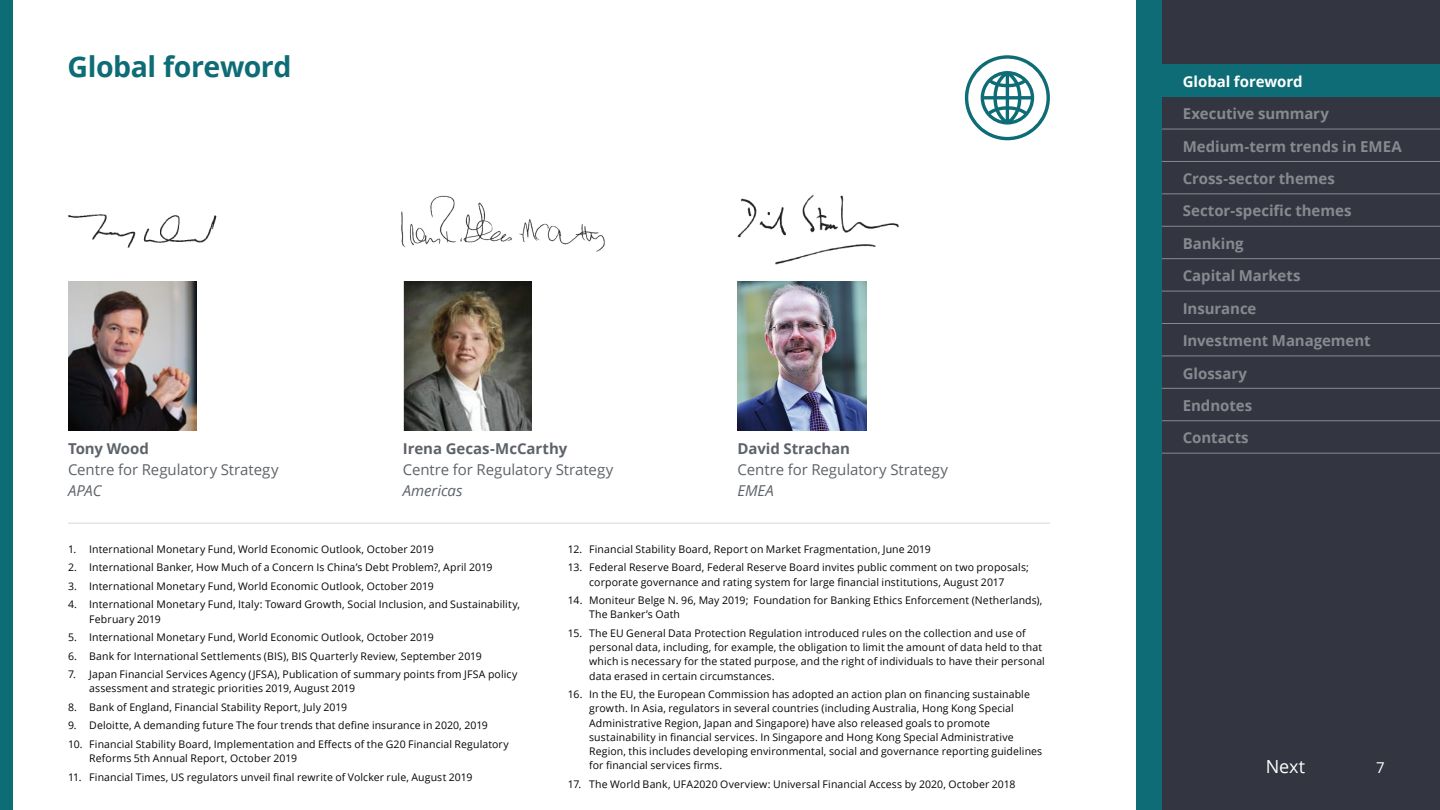
<style>
.page{position:relative;width:1440px;height:810px;background:#fff}
.page>*{position:absolute;margin:0;border:0;box-sizing:border-box;transform-origin:0 0}
.t1{font:700 28.5px "Open Sans";letter-spacing:-.015em;color:#0d6c75}
.t2{font:18px "Open Sans";color:#fff}
.t3{font:700 15px/32.4px "Open Sans";letter-spacing:-.005em;color:#868a8f}
.t4{font:15px "Open Sans";letter-spacing:-.005em;color:#5e6369}
.t5{font:700 15px "Open Sans";letter-spacing:-.005em;color:#5e6369}
.t6{font:italic 15px "Open Sans";letter-spacing:-.005em;color:#5e6369}
.t7{font:700 15px "Open Sans";letter-spacing:-.005em;color:#fff}
.t8{font:15px "Open Sans";color:#fff}
.t9{font:10.5px/14.2px "Open Sans";letter-spacing:.01em;color:#040503}
</style>
<div class="page">
<div style="left:1162px;top:0;width:278px;height:810px;background:#333640"></div>
<div style="left:1162px;top:64px;width:278px;height:33px;background:#0d6c75"></div>
<hr style="left:1162px;top:129px;width:278px;height:1px;background:#868a8f">
<hr style="left:1162px;top:161px;width:278px;height:1px;background:#868a8f">
<hr style="left:1162px;top:193px;width:278px;height:1px;background:#868a8f">
<hr style="left:1162px;top:226px;width:278px;height:1px;background:#868a8f">
<hr style="left:1162px;top:258px;width:278px;height:1px;background:#868a8f">
<hr style="left:1162px;top:291px;width:278px;height:1px;background:#868a8f">
<hr style="left:1162px;top:323px;width:278px;height:1px;background:#868a8f">
<hr style="left:1162px;top:356px;width:278px;height:1px;background:#868a8f">
<hr style="left:1162px;top:388px;width:278px;height:1px;background:#868a8f">
<hr style="left:1162px;top:420px;width:278px;height:1px;background:#868a8f">
<hr style="left:1162px;top:453px;width:278px;height:1px;background:#868a8f">
<div style="left:1136px;top:0;width:26px;height:810px;background:#0d6c75"></div>
<div style="left:0;top:0;width:13px;height:810px;background:#0d6c75"></div>
<img style="left:68px;top:282px;width:129px;height:148px">
<img style="left:403px;top:282px;width:129px;height:148px">
<img style="left:738px;top:282px;width:128px;height:148px">
<hr style="left:68px;top:523px;width:982px;height:1px;background:#d7d8d5">
<img style="left:401px;top:195px;width:204px;height:57px">
<img style="left:68px;top:214px;width:149px;height:34px">
<svg style="left:965px;top:55px;width:85px;height:85px"></svg>
<img style="left:737px;top:194px;width:162px;height:71px">
<h1 class="t1" style="left:68px;top:47px;width:225px">Global foreword</h1>
<h3 class="t5" style="left:68px;top:438px;width:82px">Tony Wood</h3>
<h3 class="t4" style="left:68px;top:460px;width:212px">Centre for Regulatory Strategy</h3>
<h3 class="t6" style="left:68px;top:481px;width:35px">APAC</h3>
<h3 class="t5" style="left:403px;top:438px;width:166px">Irena Gecas-McCarthy</h3>
<h3 class="t4" style="left:403px;top:460px;width:212px">Centre for Regulatory Strategy</h3>
<h3 class="t6" style="left:403px;top:481px;width:61px">Americas</h3>
<h3 class="t5" style="left:738px;top:438px;width:114px">David Strachan</h3>
<h3 class="t4" style="left:738px;top:460px;width:212px">Centre for Regulatory Strategy</h3>
<h3 class="t6" style="left:738px;top:481px;width:38px">EMEA</h3>
<p class="t9" style="left:68px;top:542px;width:367px">1. International Monetary Fund, World Economic Outlook, October 2019</p>
<p class="t9" style="left:68px;top:560px;width:426px">2. International Banker, How Much of a Concern Is China’s Debt Problem?, April 2019</p>
<p class="t9" style="left:68px;top:579px;width:367px">3. International Monetary Fund, World Economic Outlook, October 2019</p>
<p class="t9" style="left:89px;top:597px;width:432px;text-indent:-21px">4. International Monetary Fund, Italy: Toward Growth, Social Inclusion, and Sustainability,<br>February 2019</p>
<p class="t9" style="left:68px;top:630px;width:367px">5. International Monetary Fund, World Economic Outlook, October 2019</p>
<p class="t9" style="left:68px;top:648px;width:415px">6. Bank for International Settlements (BIS), BIS Quarterly Review, September 2019</p>
<p class="t9" style="left:89px;top:667px;width:430px;text-indent:-21px">7. Japan Financial Services Agency (JFSA), Publication of summary points from JFSA policy assessment and strategic priorities 2019, August 2019</p>
<p class="t9" style="left:68px;top:700px;width:281px">8. Bank of England, Financial Stability Report, July 2019</p>
<p class="t9" style="left:68px;top:718px;width:421px">9. Deloitte, A demanding future The four trends that define insurance in 2020, 2019</p>
<p class="t9" style="left:89px;top:737px;width:421px;text-indent:-21px">10. Financial Stability Board, Implementation and Effects of the G20 Financial Regulatory<br>Reforms 5th Annual Report, October 2019</p>
<p class="t9" style="left:68px;top:769px;width:406px">11. Financial Times, US regulators unveil final rewrite of Volcker rule, August 2019</p>
<p class="t9" style="left:568px;top:542px;width:364px">12. Financial Stability Board, Report on Market Fragmentation, June 2019</p>
<p class="t9" style="left:568px;top:560px;width:462px;text-align:center">13. Federal Reserve Board, Federal Reserve Board invites public comment on two proposals; corporate governance and rating system for large financial institutions, August 2017</p>
<p class="t9" style="left:589px;top:593px;width:455px;text-indent:-21px">14. Moniteur Belge N. 96, May 2019; Foundation for Banking Ethics Enforcement (Netherlands),<br>The Banker’s Oath</p>
<p class="t9" style="left:589px;top:626px;width:457px;text-indent:-21px">15. The EU General Data Protection Regulation introduced rules on the collection and use of personal data, including, for example, the obligation to limit the amount of data held to that which is necessary for the stated purpose, and the right of individuals to have their personal data erased in certain circumstances.</p>
<p class="t9" style="left:589px;top:687px;width:455px;text-indent:-21px">16. In the EU, the European Commission has adopted an action plan on financing sustainable growth. In Asia, regulators in several countries (including Australia, Hong Kong Special Administrative Region, Japan and Singapore) have also released goals to promote sustainability in financial services. In Singapore and Hong Kong Special Administrative Region, this includes developing environmental, social and governance reporting guidelines for financial services firms.</p>
<p class="t9" style="left:568px;top:777px;width:449px">17. The World Bank, UFA2020 Overview: Universal Financial Access by 2020, October 2018</p>
<h3 class="t7" style="left:1183px;top:71px;width:121px">Global foreword</h3>
<h3 class="t3" style="left:1183px;top:97px;width:221px">Executive summary<br>Medium-term trends in EMEA<br>Cross‑sector themes<br>Sector-specific themes<br>Banking<br>Capital Markets<br>Insurance<br>Investment Management<br>Glossary<br>Endnotes<br>Contacts</h3>
<h2 class="t2" style="left:1266px;top:754px;width:41px">Next</h2>
<h3 class="t8" style="left:1376px;top:757px;width:10px">7</h3>
</div>
